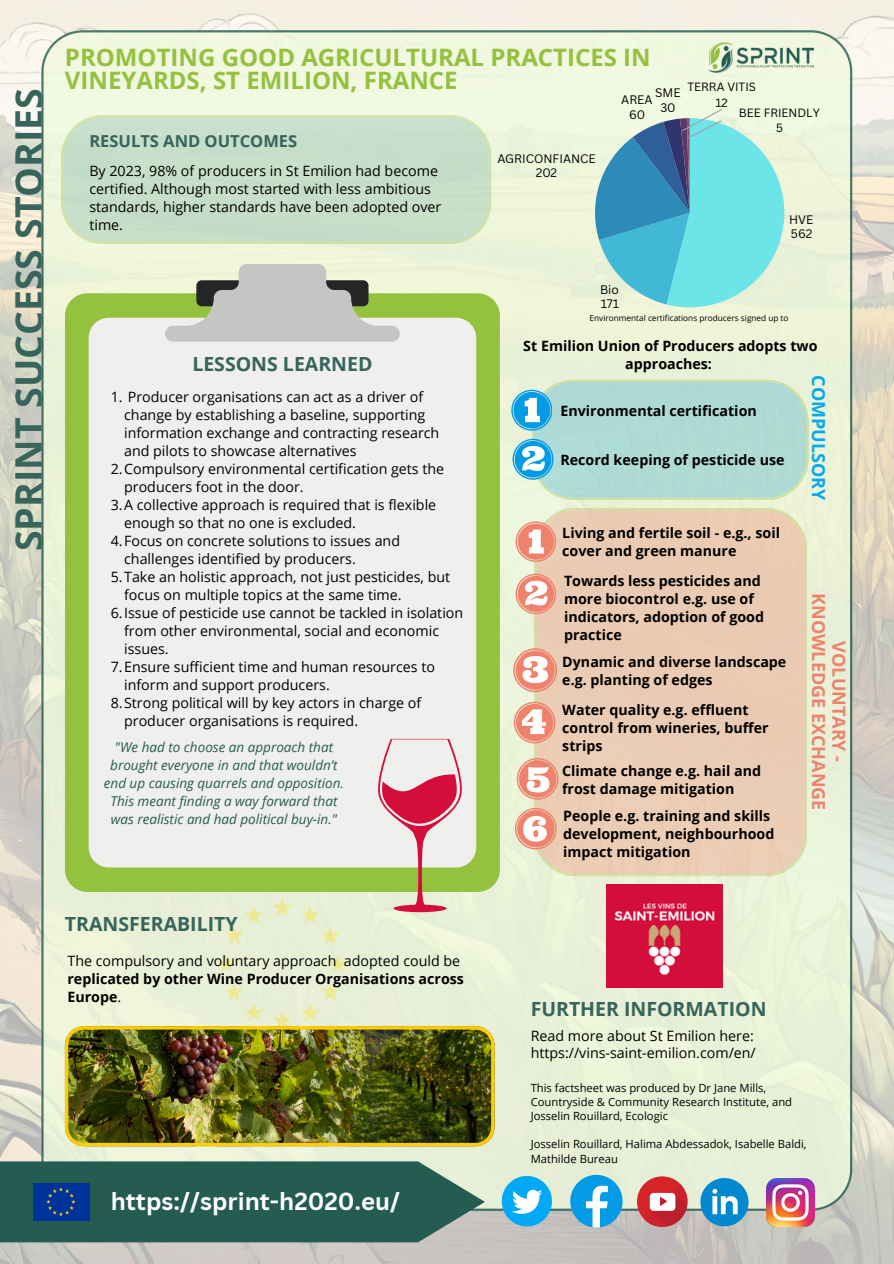
<style>
.page{position:relative;width:894px;height:1264px;background:#fff}
.page>*{position:absolute;margin:0;border:0;box-sizing:border-box;transform-origin:0 0}
.t1{font:700 37.5px "Open Sans";color:#37645b}
.t2{font:700 24px/23.7px "Open Sans";color:#94c13e}
.t3{font:700 24px "Canva Sans";color:#fff}
.t4{font:700 19.5px "Open Sans";color:#37645b}
.t5{font:700 18px/20.2px "Open Sans";color:#ee826c;text-align:center}
.t6{font:700 18px "Open Sans";color:#03a9f4}
.t7{font:700 16.5px "Open Sans";color:#37645b}
.t8{font:14.25px/18px "Open Sans";color:#000}
.t9{font:700 14.25px/18px "Open Sans";color:#000}
.t10{font:italic 13.5px/18px "Open Sans";color:#255c52;text-align:center}
.t11{font:12px/14.4px "Canva Sans";color:#000;text-align:center}
.t12{font:11.7px "Canva Sans";color:#000}
.t13{font:11.25px/14.1px "Open Sans";color:#000}
.t14{font:8.25px "Open Sans";color:#000}
.s1{font-weight:400}
</style>
<div class="page">
<img style="left:0;top:0;width:893px;height:1263px">
<div style="left:41px;top:30px;width:810px;height:1180px;background:#ebf3d8"></div>
<div style="left:0;top:1161px;width:484px;height:81px;background:#255c52"></div>
<div style="left:33px;top:1183px;width:56px;height:37px;background:#039"></div>
<svg style="left:46px;top:1187px;width:29px;height:28px"></svg>
<svg style="left:501px;top:1175px;width:51px;height:51px;background:#5ec2ec"></svg>
<svg style="left:570px;top:1174px;width:52px;height:53px;background:#58b8e3"></svg>
<svg style="left:700px;top:1177px;width:48px;height:49px;background:#53aad5"></svg>
<svg style="left:636px;top:1176px;width:51px;height:50px"></svg>
<svg style="left:644px;top:1183px;width:45px;height:46px"></svg>
<img style="left:766px;top:1178px;width:48px;height:48px">
<svg style="left:61px;top:115px;width:430px;height:128px;background:#c7dfc8"></svg>
<div style="left:65px;top:293px;width:434px;height:599px;background:#94c13e;border-radius:22px"></div>
<div style="left:89px;top:318px;width:387px;height:549px;background:#efefed;border-radius:20px"></div>
<svg style="left:165px;top:264px;width:234px;height:78px;background:#bdc3b0"></svg>
<img style="left:707px;top:43px;width:106px;height:29px">
<div style="left:534px;top:508px;width:272px;height:367px;background:#ebcbb2"></div>
<svg style="left:511px;top:380px;width:297px;height:120px;background:#acd9d4"></svg>
<svg style="left:513px;top:648px;width:44px;height:44px"></svg>
<svg style="left:513px;top:701px;width:42px;height:42px"></svg>
<svg style="left:516px;top:758px;width:42px;height:41px"></svg>
<svg style="left:515px;top:808px;width:41px;height:41px"></svg>
<svg style="left:273px;top:898px;width:18px;height:18px"></svg>
<svg style="left:300px;top:905px;width:39px;height:39px;background:#e8eecc"></svg>
<svg style="left:328px;top:954px;width:19px;height:18px"></svg>
<svg style="left:300px;top:982px;width:39px;height:39px;background:#e9eecc"></svg>
<svg style="left:273px;top:1010px;width:18px;height:16px"></svg>
<svg style="left:224px;top:982px;width:39px;height:39px;background:#e8edcc"></svg>
<svg style="left:217px;top:954px;width:18px;height:18px"></svg>
<svg style="left:225px;top:905px;width:38px;height:38px"></svg>
<svg style="left:595px;top:108px;width:189px;height:199px;background:#7bcad4"></svg>
<svg style="left:515px;top:521px;width:41px;height:41px;background:#f0b19e"></svg>
<svg style="left:515px;top:573px;width:41px;height:41px"></svg>
<img style="left:65px;top:1026px;width:429px;height:120px">
<svg style="left:378px;top:739px;width:83px;height:173px"></svg>
<img style="left:606px;top:884px;width:116px;height:103px">
<h2 class="t1" style="left:2px;top:551px;width:465px;rotate:-90deg">SPRINT SUCCESS STORIES</h2>
<h4 class="t2" style="left:65px;top:44px;width:587px">PROMOTING GOOD AGRICULTURAL PRACTICES IN<br>VINEYARDS, ST EMILION, FRANCE</h4>
<p class="t12" style="left:687px;top:79px;width:70px">TERRA VITIS</p>
<p class="t12" style="left:715px;top:94px;width:14px">12</p>
<p class="t12" style="left:738px;top:104px;width:83px">BEE FRIENDLY</p>
<h5 class="t12" style="left:775px;top:120px;width:8px">5</h5>
<p class="t11" style="left:621px;top:93px;width:33px">AREA<br>60</p>
<p class="t11" style="left:655px;top:85px;width:27px">SME<br>30</p>
<h6 class="t7" style="left:89px;top:129px;width:209px">RESULTS AND OUTCOMES</h6>
<h4 class="t8" style="left:89px;top:162px;width:353px">By 2023, 98% of producers in St Emilion had become certified. Although most started with less ambitious standards, higher standards have been adopted over time.</h4>
<p class="t4" style="left:192px;top:350px;width:182px">LESSONS LEARNED</p>
<p class="t8" style="left:124px;top:387px;width:316px;text-indent:-13px">1. Producer organisations can act as a driver of change by establishing a baseline, supporting information exchange and contracting research and pilots to showcase alternatives</p>
<p class="t8" style="left:124px;top:459px;width:321px;text-indent:-13px">2.Compulsory environmental certification gets the producers foot in the door.</p>
<p class="t8" style="left:124px;top:495px;width:313px;text-indent:-13px">3.A collective approach is required that is flexible enough so that no one is excluded.</p>
<p class="t8" style="left:124px;top:531px;width:277px;text-indent:-13px">4.Focus on concrete solutions to issues and challenges identified by producers.</p>
<p class="t8" style="left:124px;top:567px;width:327px;text-indent:-13px">5.Take an holistic approach, not just pesticides, but focus on multiple topics at the same time.</p>
<p class="t8" style="left:124px;top:603px;width:340px;text-indent:-13px">6.Issue of pesticide use cannot be tackled in isolation from other environmental, social and economic issues.</p>
<p class="t8" style="left:124px;top:657px;width:312px;text-indent:-13px">7.Ensure sufficient time and human resources to inform and support producers.</p>
<p class="t8" style="left:124px;top:693px;width:298px;text-indent:-13px">8.Strong political will by key actors in charge of producer organisations is required.</p>
<h4 class="t10" style="left:104px;top:737px;width:241px">"We had to choose an approach that brought everyone in and that wouldn’t end up causing quarrels and opposition.<br>This meant finding a way forward that was realistic and had political buy-in."</h4>
<p class="t11" style="left:497px;top:151px;width:100px">AGRICONFIANCE<br>202</p>
<p class="t11" style="left:600px;top:282px;width:21px;text-align:left">Bio<br>171</p>
<p class="t11" style="left:788px;top:212px;width:26px;text-align:left">HVE<br>562</p>
<p class="t14" style="left:589px;top:312px;width:200px">Environmental certifications producers signed up to</p>
<p class="t9" style="left:523px;top:337px;width:296px;text-align:center">St Emilion Union of Producers adopts two approaches:</p>
<h6 class="t6" style="left:831px;top:375px;width:127px;rotate:90deg">COMPULSORY</h6>
<h6 class="t9" style="left:560px;top:401px;width:198px">Environmental certification</h6>
<h6 class="t9" style="left:560px;top:450px;width:225px">Record keeping of pesticide use</h6>
<h6 class="t9" style="left:562px;top:523px;width:219px">Living and fertile soil - e.g., soil cover and green manure</h6>
<h6 class="t9" style="left:564px;top:571px;width:201px">Towards less pesticides and more biocontrol e.g. use of indicators, adoption of good practice</h6>
<p class="t9" style="left:562px;top:652px;width:225px">Dynamic and diverse landscape e.g. planting of edges</p>
<p class="t9" style="left:562px;top:700px;width:208px">Water quality e.g. effluent control from wineries, buffer strips</p>
<p class="t9" style="left:562px;top:761px;width:201px">Climate change e.g. hail and frost damage mitigation</p>
<p class="t9" style="left:563px;top:806px;width:213px">People e.g. training and skills development, neighbourhood impact mitigation</p>
<h6 class="t5" style="left:849px;top:593px;width:219px;rotate:90deg">VOLUNTARY -<br>KNOWLEDGE EXCHANGE</h6>
<h6 class="t4" style="left:65px;top:909px;width:174px">TRANSFERABILITY</h6>
<p class="t9" style="left:67px;top:951px;width:398px"><span class="s1">The compulsory and voluntary approach adopted could be </span>replicated by other Wine Producer Organisations across<br>Europe<span class="s1">.</span></p>
<p class="t3" style="left:111px;top:1184px;width:291px">https://sprint-h2020.eu/</p>
<h4 class="t4" style="left:530px;top:994px;width:237px">FURTHER INFORMATION</h4>
<p class="t8" style="left:530px;top:1026px;width:225px">Read more about St Emilion here:</p>
<p class="t8" style="left:530px;top:1043px;width:227px">https://vins-saint-emilion.com/en/</p>
<p class="t13" style="left:530px;top:1080px;width:263px">This factsheet was produced by Dr Jane Mills,<br>Countryside &amp; Community Research Institute, and<br>Josselin Rouillard, Ecologic</p>
<p class="t13" style="left:530px;top:1136px;width:277px">Josselin Rouillard, Halima Abdessadok, Isabelle Baldi,<br>Mathilde Bureau</p>
</div>
